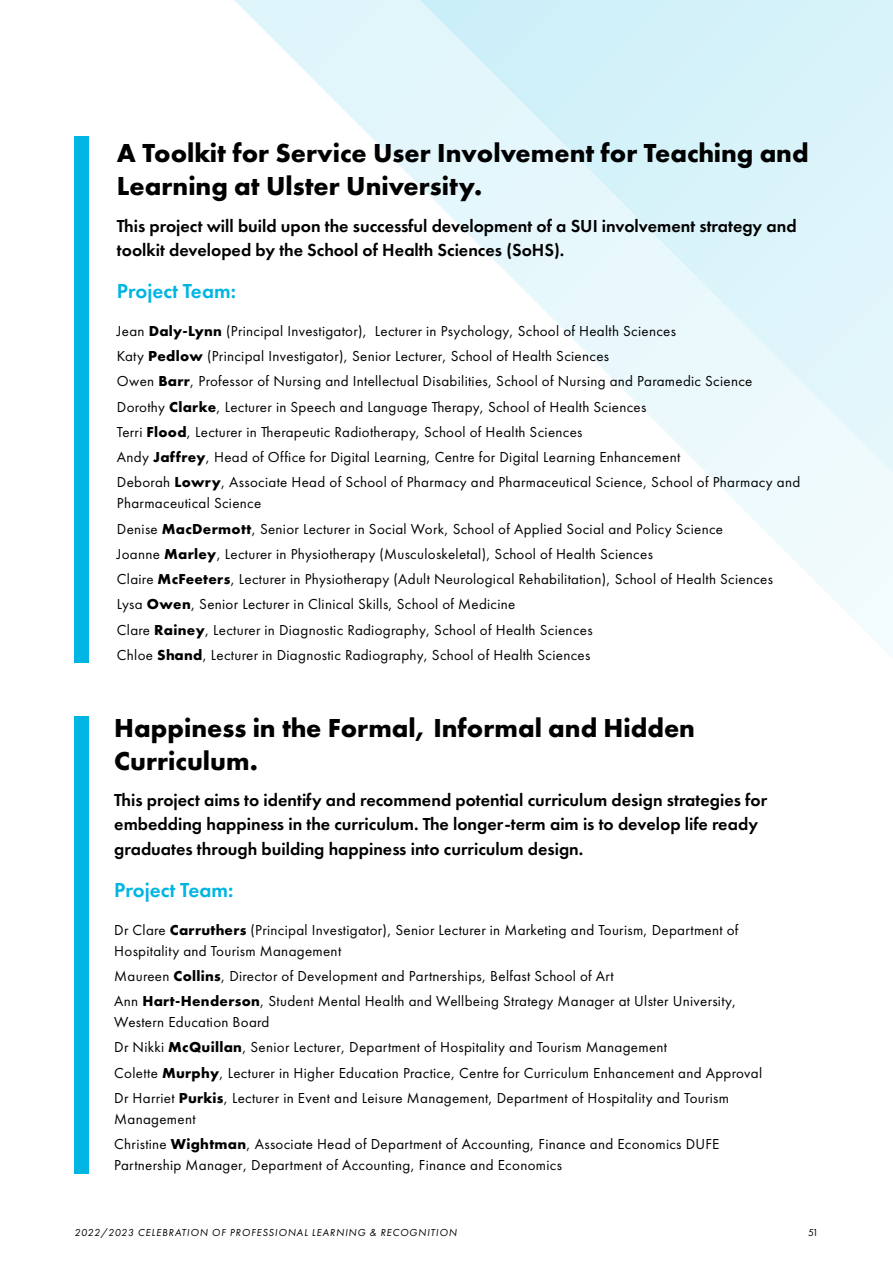
<style>
.page{position:relative;width:893px;height:1263px;background:#fff}
.page>*{position:absolute;margin:0;border:0;box-sizing:border-box;transform-origin:0 0}
.Body_Copy_1{font:700 27px/32.4px "Futura PT";color:#000}
.Names{font:600 21px "Futura PT";color:#00b5e2}
.Intro_P{font:600 18px/24px "Futura PT";color:#000}
.Names-2{font:15px/21px "Futura PT";letter-spacing:.02em;color:#000}
.t1{font:italic 10.5px "Futura PT";letter-spacing:.085em;color:#000}
.t2{font:10.5px "Futura PT";color:#000}
.s1{font-weight:700}
</style>
<div class="page">
<div style="left:74px;top:717px;width:15px;height:457px;background:#00b5e2"></div>
<svg style="left:74px;top:136px;width:15px;height:581px;background:#17bbe4"></svg>
<svg style="left:234px;top:0;width:659px;height:658px"></svg>
<p class="Body_Copy_1" style="left:117px;top:136px;width:693px">A Toolkit for Service User Involvement for Teaching and<br>Learning at Ulster University.</p>
<p class="Intro_P" style="left:117px;top:213px;width:681px">This project will build upon the successful development of a SUI involvement strategy and toolkit developed by the School of Health Sciences (SoHS).</p>
<p class="Names" style="left:117px;top:278px;width:121px">Project Team:</p>
<p class="Names-2" style="left:117px;top:320px;width:561px">Jean <span class="s1">Daly-Lynn</span> (Principal Investigator), Lecturer in Psychology, School of Health Sciences</p>
<p class="Names-2" style="left:117px;top:345px;width:494px">Katy <span class="s1">Pedlow</span> (Principal Investigator), Senior Lecturer, School of Health Sciences</p>
<p class="Names-2" style="left:117px;top:371px;width:637px">Owen <span class="s1">Barr</span>, Professor of Nursing and Intellectual Disabilities, School of Nursing and Paramedic Science</p>
<p class="Names-2" style="left:117px;top:396px;width:531px">Dorothy <span class="s1">Clarke</span>, Lecturer in Speech and Language Therapy, School of Health Sciences</p>
<p class="Names-2" style="left:117px;top:421px;width:467px">Terri <span class="s1">Flood</span>, Lecturer in Therapeutic Radiotherapy, School of Health Sciences</p>
<p class="Names-2" style="left:117px;top:446px;width:565px">Andy <span class="s1">Jaffrey</span>, Head of Office for Digital Learning, Centre for Digital Learning Enhancement</p>
<p class="Names-2" style="left:117px;top:472px;width:685px">Deborah <span class="s1">Lowry</span>, Associate Head of School of Pharmacy and Pharmaceutical Science, School of Pharmacy and<br>Pharmaceutical Science</p>
<p class="Names-2" style="left:117px;top:518px;width:608px">Denise <span class="s1">MacDermott</span>, Senior Lecturer in Social Work, School of Applied Social and Policy Science</p>
<p class="Names-2" style="left:117px;top:543px;width:537px">Joanne <span class="s1">Marley</span>, Lecturer in Physiotherapy (Musculoskeletal), School of Health Sciences</p>
<p class="Names-2" style="left:117px;top:568px;width:658px">Claire <span class="s1">McFeeters</span>, Lecturer in Physiotherapy (Adult Neurological Rehabilitation), School of Health Sciences</p>
<p class="Names-2" style="left:117px;top:594px;width:400px">Lysa <span class="s1">Owen</span>, Senior Lecturer in Clinical Skills, School of Medicine</p>
<p class="Names-2" style="left:117px;top:619px;width:477px">Clare <span class="s1">Rainey</span>, Lecturer in Diagnostic Radiography, School of Health Sciences</p>
<p class="Names-2" style="left:117px;top:644px;width:475px">Chloe <span class="s1">Shand</span>, Lecturer in Diagnostic Radiography, School of Health Sciences</p>
<p class="Body_Copy_1" style="left:114px;top:711px;width:582px">Happiness in the Formal, Informal and Hidden<br>Curriculum.</p>
<p class="Intro_P" style="left:114px;top:788px;width:654px">This project aims to identify and recommend potential curriculum design strategies for embedding happiness in the curriculum. The longer-term aim is to develop life ready graduates through building happiness into curriculum design.</p>
<p class="Names" style="left:114px;top:876px;width:121px">Project Team:</p>
<p class="Names-2" style="left:114px;top:919px;width:626px">Dr Clare <span class="s1">Carruthers</span> (Principal Investigator), Senior Lecturer in Marketing and Tourism, Department of<br>Hospitality and Tourism Management</p>
<p class="Names-2" style="left:114px;top:965px;width:501px">Maureen <span class="s1">Collins</span>, Director of Development and Partnerships, Belfast School of Art</p>
<p class="Names-2" style="left:114px;top:991px;width:623px">Ann <span class="s1">Hart-Henderson</span>, Student Mental Health and Wellbeing Strategy Manager at Ulster University,<br>Western Education Board</p>
<p class="Names-2" style="left:114px;top:1037px;width:554px">Dr Nikki <span class="s1">McQuillan</span>, Senior Lecturer, Department of Hospitality and Tourism Management</p>
<p class="Names-2" style="left:114px;top:1062px;width:649px">Colette <span class="s1">Murphy</span>, Lecturer in Higher Education Practice, Centre for Curriculum Enhancement and Approval</p>
<p class="Names-2" style="left:114px;top:1087px;width:616px">Dr Harriet <span class="s1">Purkis</span>, Lecturer in Event and Leisure Management, Department of Hospitality and Tourism<br>Management</p>
<p class="Names-2" style="left:114px;top:1134px;width:607px">Christine <span class="s1">Wightman</span>, Associate Head of Department of Accounting, Finance and Economics DUFE<br>Partnership Manager, Department of Accounting, Finance and Economics</p>
<p class="t1" style="left:74px;top:1226px;width:384px">2022/2023 CELEBRATION OF PROFESSIONAL LEARNING &amp; RECOGNITION</p>
<p class="t2" style="left:808px;top:1226px;width:12px">51</p>
</div>
